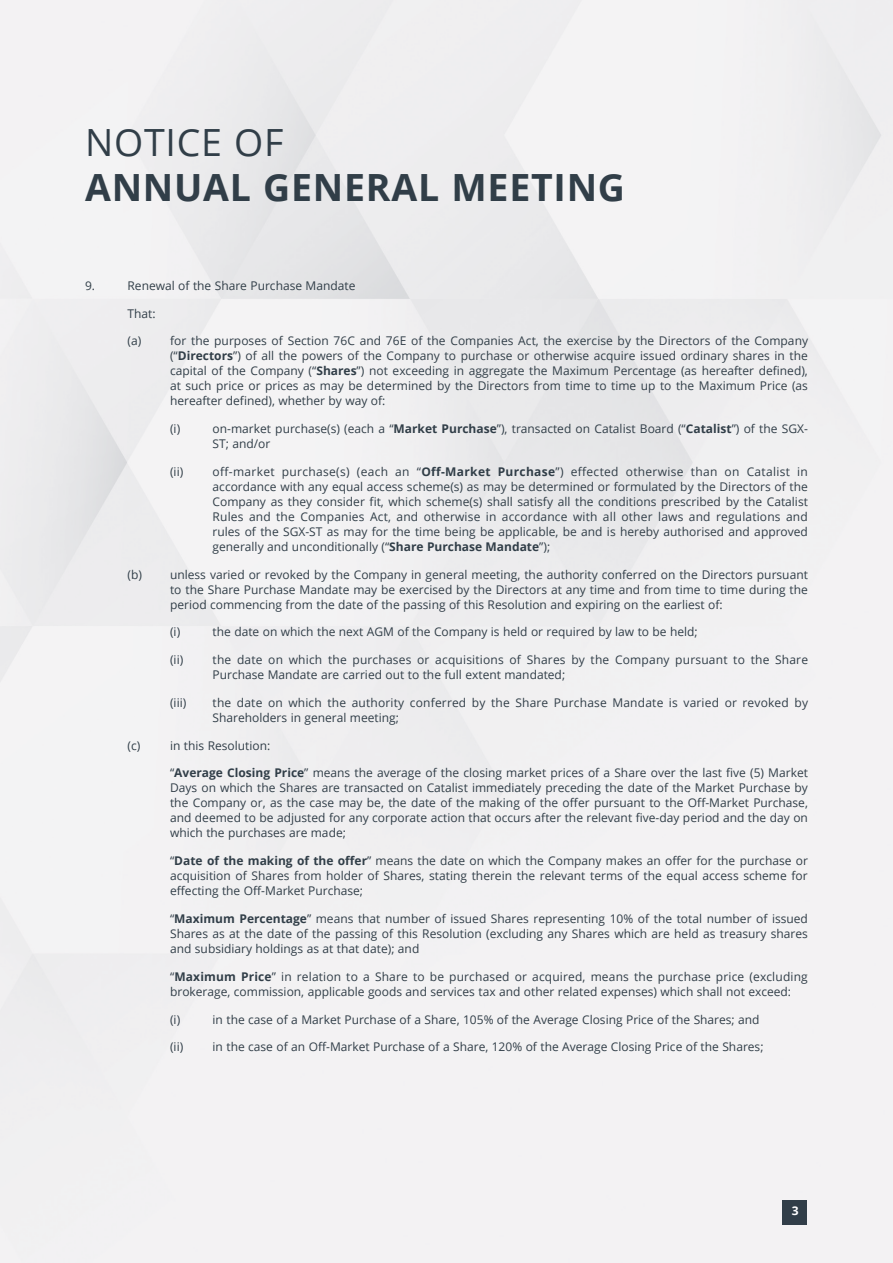
<style>
.page{position:relative;width:893px;height:1263px;background:#fff}
.page>*{position:absolute;margin:0;border:0;box-sizing:border-box;transform-origin:0 0}
.t1{font:700 37.5px "Open Sans";letter-spacing:.02em;color:#313e48}
.t2{font:37.5px "Open Sans";letter-spacing:.02em;color:#313e48}
.L-2{font:12px/15px "Open Sans";color:#313e48}
.B2{font:12px/15px "Open Sans";color:#313e48;text-align:justify}
.L-1{font:12px/15px "Open Sans";color:#313e48;text-align:justify}
.B1{font:12px "Open Sans";color:#313e48}
.t3{font:700 12px "Open Sans";color:#fff}
.s1{font-weight:700}
</style>
<div class="page">
<img style="left:0;top:0;width:893px;height:1263px">
<div style="left:782px;top:1200px;width:25px;height:24px;background:#313e48"></div>
<p class="t2" style="left:85px;top:117px;width:200px">NOTICE OF</p>
<p class="t1" style="left:85px;top:161px;width:542px">ANNUAL GENERAL MEETING</p>
<h2 class="L-2" style="left:85px;top:278px;width:12px">9.</h2>
<h2 class="L-2" style="left:128px;top:278px;width:229px">Renewal of the Share Purchase Mandate</h2>
<p class="B1" style="left:128px;top:305px;width:30px">That:</p>
<p class="L-1" style="left:170px;top:333px;width:639px;text-indent:-43px">(a) for the purposes of Section 76C and 76E of the Companies Act, the exercise by the Directors of the Company (“<span class="s1">Directors</span>”) of all the powers of the Company to purchase or otherwise acquire issued ordinary shares in the capital of the Company (“<span class="s1">Shares</span>”) not exceeding in aggregate the Maximum Percentage (as hereafter defined), at such price or prices as may be determined by the Directors from time to time up to the Maximum Price (as hereafter defined), whether by way of:</p>
<p class="L-2" style="left:170px;top:421px;width:12px">(i)</p>
<p class="L-2" style="left:213px;top:421px;width:597px">on-market purchase(s) (each a “<span class="s1">Market Purchase</span>”), transacted on Catalist Board (“<span class="s1">Catalist</span>”) of the SGX-<br>ST; and/or</p>
<p class="L-2" style="left:170px;top:464px;width:15px">(ii)</p>
<p class="L-2" style="left:213px;top:464px;width:597px;text-align:justify">off-market purchase(s) (each an “<span class="s1">Off-Market Purchase</span>”) effected otherwise than on Catalist in accordance with any equal access scheme(s) as may be determined or formulated by the Directors of the Company as they consider fit, which scheme(s) shall satisfy all the conditions prescribed by the Catalist Rules and the Companies Act, and otherwise in accordance with all other laws and regulations and rules of the SGX-ST as may for the time being be applicable, be and is hereby authorised and approved generally and unconditionally (“<span class="s1">Share Purchase Mandate</span>”);</p>
<p class="L-1" style="left:170px;top:566px;width:639px;text-indent:-43px">(b) unless varied or revoked by the Company in general meeting, the authority conferred on the Directors pursuant to the Share Purchase Mandate may be exercised by the Directors at any time and from time to time during the period commencing from the date of the passing of this Resolution and expiring on the earliest of:</p>
<p class="L-2" style="left:170px;top:624px;width:12px">(i)</p>
<p class="L-2" style="left:213px;top:624px;width:487px">the date on which the next AGM of the Company is held or required by law to be held;</p>
<p class="L-2" style="left:170px;top:652px;width:15px">(ii)</p>
<p class="L-2" style="left:213px;top:652px;width:597px">the date on which the purchases or acquisitions of Shares by the Company pursuant to the Share<br>Purchase Mandate are carried out to the full extent mandated;</p>
<p class="L-2" style="left:170px;top:695px;width:18px">(iii)</p>
<p class="L-2" style="left:213px;top:695px;width:597px">the date on which the authority conferred by the Share Purchase Mandate is varied or revoked by<br>Shareholders in general meeting;</p>
<h3 class="L-2" style="left:128px;top:737px;width:14px">(c)</h3>
<h3 class="L-2" style="left:170px;top:737px;width:102px">in this Resolution:</h3>
<p class="B2" style="left:170px;top:765px;width:639px">“<span class="s1">Average Closing Price</span>” means the average of the closing market prices of a Share over the last five (5) Market Days on which the Shares are transacted on Catalist immediately preceding the date of the Market Purchase by the Company or, as the case may be, the date of the making of the offer pursuant to the Off-Market Purchase, and deemed to be adjusted for any corporate action that occurs after the relevant five-day period and the day on which the purchases are made;</p>
<p class="B2" style="left:170px;top:853px;width:639px">“<span class="s1">Date of the making of the offer</span>” means the date on which the Company makes an offer for the purchase or acquisition of Shares from holder of Shares, stating therein the relevant terms of the equal access scheme for effecting the Off-Market Purchase;</p>
<p class="B2" style="left:170px;top:911px;width:639px">“<span class="s1">Maximum Percentage</span>” means that number of issued Shares representing 10% of the total number of issued Shares as at the date of the passing of this Resolution (excluding any Shares which are held as treasury shares and subsidiary holdings as at that date); and</p>
<p class="B2" style="left:170px;top:968px;width:639px">“<span class="s1">Maximum Price</span>” in relation to a Share to be purchased or acquired, means the purchase price (excluding brokerage, commission, applicable goods and services tax and other related expenses) which shall not exceed:</p>
<p class="L-2" style="left:170px;top:1011px;width:12px">(i)</p>
<p class="L-2" style="left:213px;top:1011px;width:549px">in the case of a Market Purchase of a Share, 105% of the Average Closing Price of the Shares; and</p>
<p class="L-2" style="left:170px;top:1039px;width:15px">(ii)</p>
<p class="L-2" style="left:213px;top:1039px;width:552px">in the case of an Off-Market Purchase of a Share, 120% of the Average Closing Price of the Shares;</p>
<p class="t3" style="left:792px;top:1202px;width:8px">3</p>
</div>
